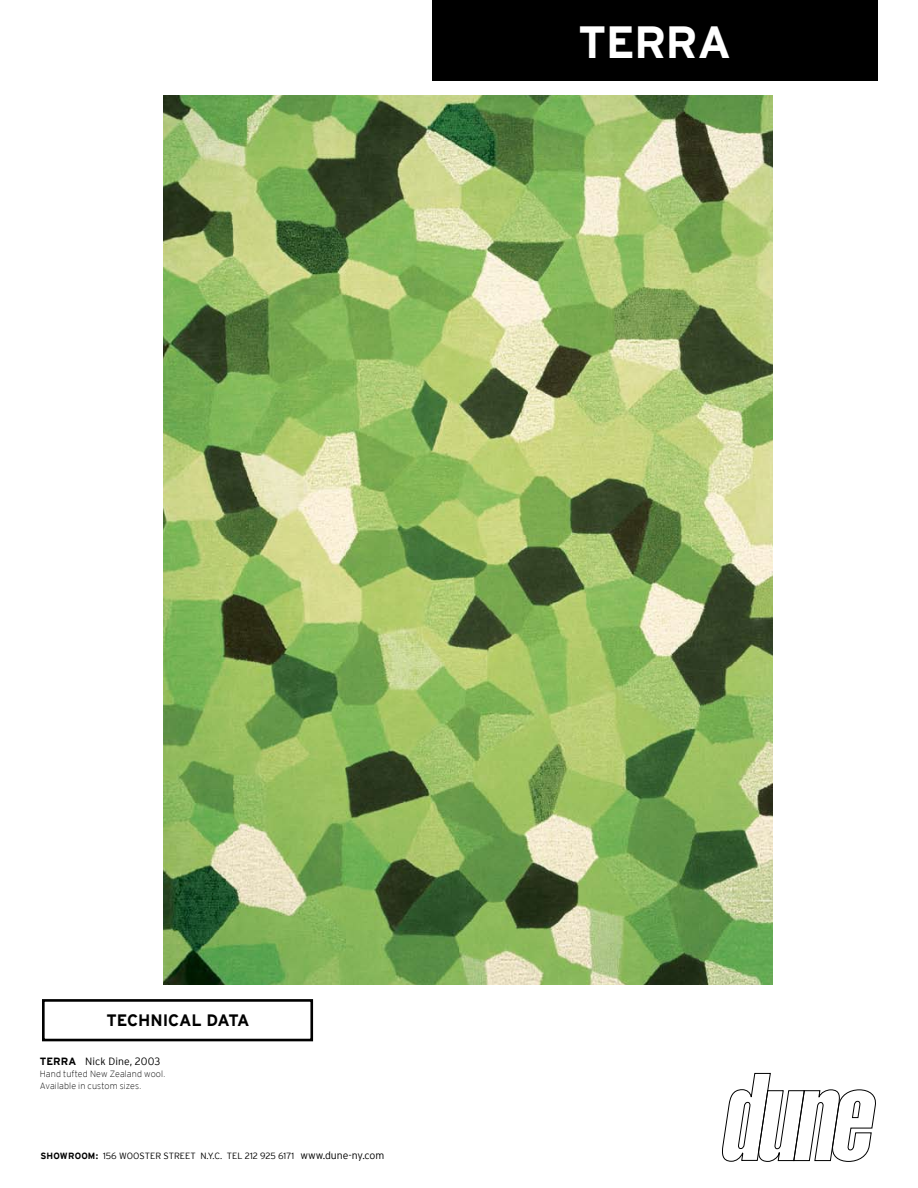
<style>
.page{position:relative;width:918px;height:1188px;background:#fff}
.page>*{position:absolute;margin:0;border:0;box-sizing:border-box;transform-origin:0 0}
.t1{font:700 45px "Interstate";letter-spacing:-.015em;color:#fff}
.t2{font:700 16.5px "Interstate";color:#000}
.t3{font:300 10.5px "Interstate";letter-spacing:.01em;color:#000}
.t4{font:300 9px "Interstate";color:#000}
.t5{font:200 9px/12px "Interstate";letter-spacing:.01em;color:#000}
.s1{font-weight:700}
.s2{font-size:10.5px}
</style>
<div class="page">
<img style="left:163px;top:96px;width:610px;height:889px">
<div style="left:432px;top:0;width:446px;height:81px;background:#000"></div>
<svg style="left:722px;top:1073px;width:154px;height:89px"></svg>
<div style="left:42px;top:999px;width:271px;height:42px;border:3px solid #000"></div>
<h1 class="t1" style="left:578px;top:17px;width:155px">TERRA</h1>
<h2 class="t2" style="left:106px;top:1011px;width:145px">TECHNICAL DATA</h2>
<p class="t3" style="left:40px;top:1055px;width:122px"><span class="s1">TERRA</span> Nick Dine, 2003</p>
<p class="t5" style="left:40px;top:1068px;width:127px">Hand tufted New Zealand wool.<br>Available in custom sizes.</p>
<p class="t4" style="left:41px;top:1151px;width:346px"><span class="s1">SHOWROOM:</span> 156 WOOSTER STREET N.Y.C. TEL 212 925 6171 <span class="s2">www.dune-ny.com</span></p>
</div>
